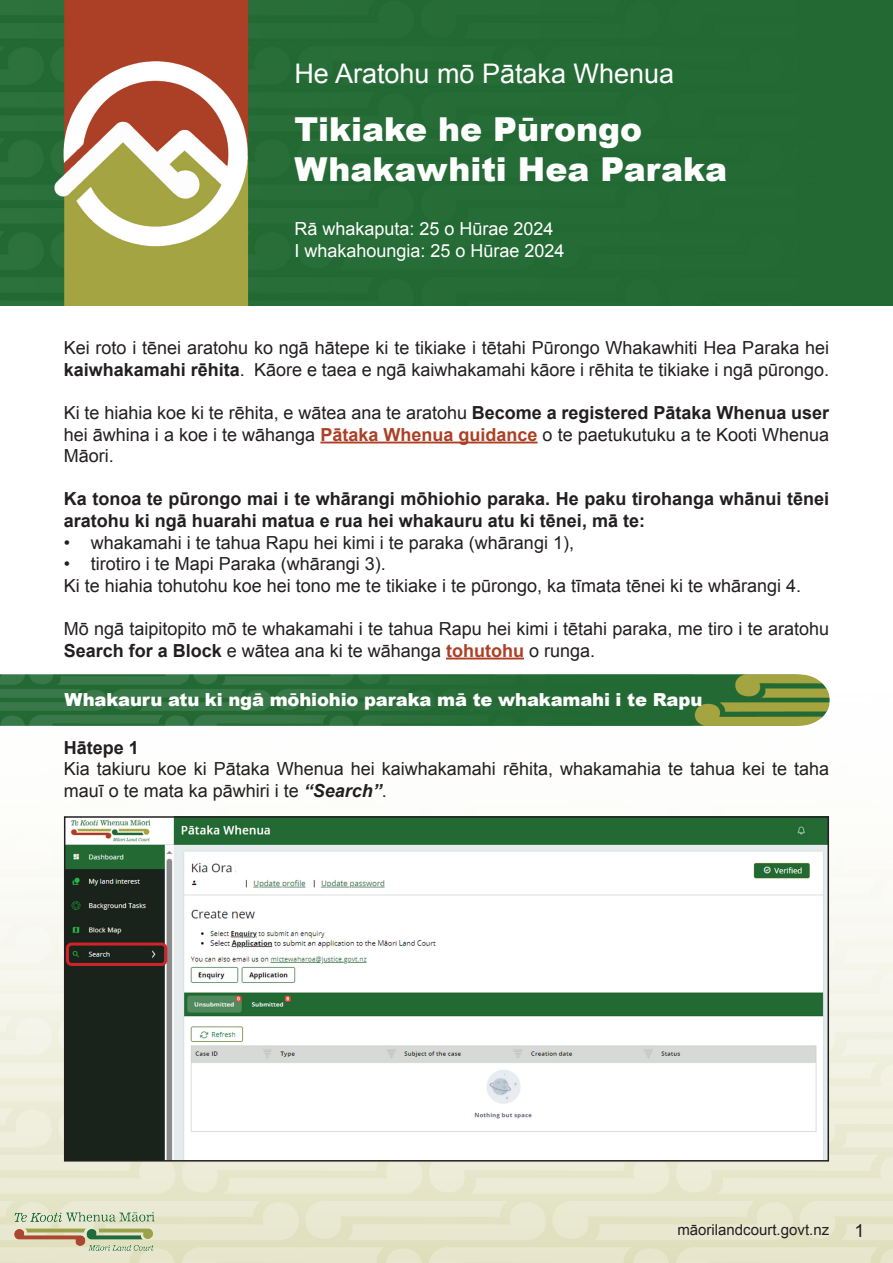
<style>
.page{position:relative;width:893px;height:1263px;background:#fff}
.page>*{position:absolute;margin:0;border:0;box-sizing:border-box;transform-origin:0 0}
.t1{font:900 33px/39.6px "Arial";color:#fff}
.t2{font:27px "Arial";color:#fff}
.t3{font:18px/21.6px "Arial";color:#231f20}
.t4{font:700 18px/21.6px "Arial";color:#231f20}
.t5{font:18px "Arial";color:#fff}
.t6{font:900 18px "Arial";letter-spacing:-.01em;color:#fff}
.t7{font:15px "Arial";color:#231f20}
.s1{font-weight:700}
.s2{font-weight:700;color:#ac4026}
.s3{font-weight:700;font-style:italic}
</style>
<div class="page">
<img style="left:0;top:695px;width:893px;height:568px">
<img style="left:14px;top:1213px;width:140px;height:37px">
<img style="left:0;top:675px;width:829px;height:51px">
<img style="left:0;top:0;width:893px;height:305px">
<hr style="left:320px;top:442px;width:218px;height:1px;background:#ac4026">
<hr style="left:446px;top:658px;width:78px;height:1px;background:#ac4026">
<img style="left:67px;top:819px;width:759px;height:339px">
<div style="left:64px;top:816px;width:765px;height:345px;border:2px solid #231f20"></div>
<div style="left:236px;top:862px;width:79px;height:14px;background:#fff"></div>
<div style="left:200px;top:877px;width:42px;height:13px;background:#fff"></div>
<div style="left:808px;top:821px;width:18px;height:19px;background:#246a35"></div>
<div style="left:66px;top:942px;width:101px;height:24px;border:3px solid #d1232a;border-radius:4px"></div>
<p class="t2" style="left:294px;top:56px;width:381px">He Aratohu mō Pātaka Whenua</p>
<p class="t1" style="left:294px;top:108px;width:434px">Tikiake he Pūrongo<br>Whakawhiti Hea Paraka</p>
<p class="t5" style="left:294px;top:217px;width:261px">Rā whakaputa: 25 o Hūrae 2024</p>
<p class="t5" style="left:294px;top:239px;width:272px">I whakahoungia: 25 o Hūrae 2024</p>
<p class="t3" style="left:64px;top:337px;width:767px">Kei roto i tēnei aratohu ko ngā hātepe ki te tikiake i tētahi Pūrongo Whakawhiti Hea Paraka hei <span class="s1">kaiwhakamahi rēhita</span>. Kāore e taea e ngā kaiwhakamahi kāore i rēhita te tikiake i ngā pūrongo.</p>
<p class="t3" style="left:64px;top:402px;width:767px;text-align:justify">Ki te hiahia koe ki te rēhita, e wātea ana te aratohu <span class="s1">Become a registered Pātaka Whenua user </span>hei āwhina i a koe i te wāhanga <span class="s2">Pātaka Whenua guidance</span> o te paetukutuku a te Kooti Whenua Māori.</p>
<p class="t4" style="left:64px;top:489px;width:767px">Ka tonoa te pūrongo mai i te whārangi mōhiohio paraka. He paku tirohanga whānui tēnei aratohu ki ngā huarahi matua e rua hei whakauru atu ki tēnei, mā te:</p>
<p class="t3" style="left:64px;top:532px;width:512px">• whakamahi i te tahua Rapu hei kimi i te paraka (whārangi 1),</p>
<p class="t3" style="left:64px;top:553px;width:324px">• tirotiro i te Mapi Paraka (whārangi 3).</p>
<p class="t3" style="left:64px;top:575px;width:739px">Ki te hiahia tohutohu koe hei tono me te tikiake i te pūrongo, ka tīmata tēnei ki te whārangi 4.</p>
<p class="t3" style="left:64px;top:618px;width:767px">Mō ngā taipitopito mō te whakamahi i te tahua Rapu hei kimi i tētahi paraka, me tiro i te aratohu<br><span class="s1">Search for a Block</span> e wātea ana ki te wāhanga <span class="s2">tohutohu</span> o runga.</p>
<p class="t6" style="left:64px;top:687px;width:639px">Whakauru atu ki ngā mōhiohio paraka mā te whakamahi i te Rapu</p>
<p class="t4" style="left:64px;top:737px;width:77px">Hātepe 1</p>
<p class="t3" style="left:64px;top:758px;width:767px">Kia takiuru koe ki Pātaka Whenua hei kaiwhakamahi rēhita, whakamahia te tahua kei te taha mauī o te mata ka pāwhiri i te <span class="s3">“Search”</span>.</p>
<p class="t7" style="left:677px;top:1220px;width:153px">māorilandcourt.govt.nz</p>
<p class="t3" style="left:855px;top:1220px;width:12px">1</p>
</div>
